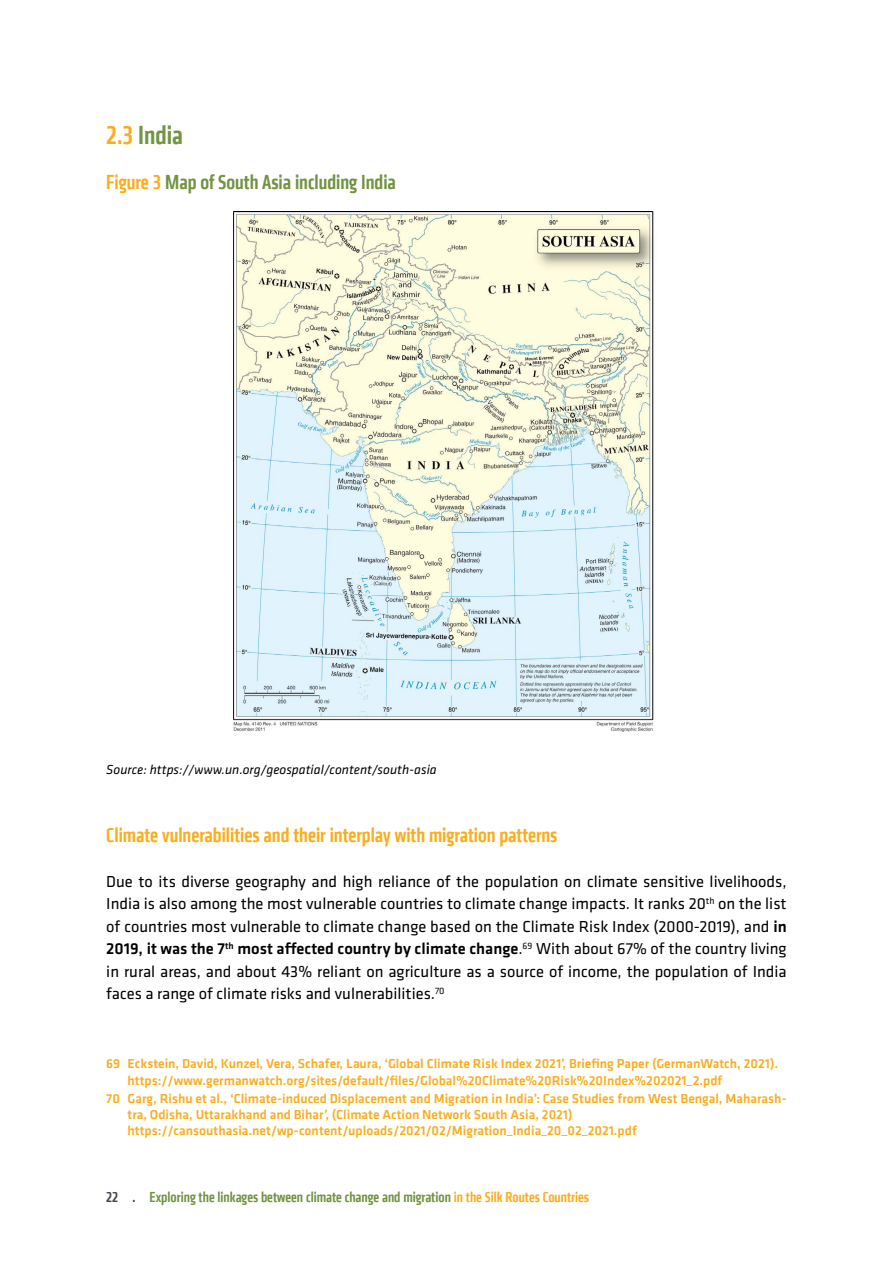
<style>
.page{position:relative;width:893px;height:1263px;background:#fff}
.page>*{position:absolute;margin:0;border:0;box-sizing:border-box;transform-origin:0 0}
.t1{font:500 condensed 27px "Klavika CH";color:#719442}
.t2{font:500 condensed 21px "Klavika CH";color:#fbad1d}
.t3{font:500 condensed 21px "Klavika CH";color:#719442}
.t4{font:16.5px/22.5px "Klavika";color:#000;text-align:justify}
.t5{font:500 condensed 15px "Klavika CH";color:#719442}
.t6{font:500 13.5px/16.2px "Klavika";color:#fbad1d}
.t7{font:italic 13.5px "Klavika";color:#000}
.s1{color:#fbad1d}
.s2{font-weight:500}
.s3{color:#42454f}
</style>
<div class="page">
<img style="left:234px;top:212px;width:420px;height:520px">
<h1 class="t1" style="left:106px;top:118px;width:78px"><span class="s1">2.3</span> India</h1>
<p class="t3" style="left:106px;top:169px;width:291px"><span class="s1">Figure 3</span> Map of South Asia including India</p>
<p class="t7" style="left:106px;top:761px;width:332px">Source: https://www.un.org/geospatial/content/south-asia</p>
<p class="t2" style="left:106px;top:821px;width:453px">Climate vulnerabilities and their interplay with migration patterns</p>
<p class="t4" style="left:106px;top:869px;width:682px">Due to its diverse geography and high reliance of the population on climate sensitive livelihoods, India is also among the most vulnerable countries to climate change impacts. It ranks 20<sup>th</sup> on the list of countries most vulnerable to climate change based on the Climate Risk Index (2000-2019), and <span class="s2">in 2019, it was the 7</span><sup>th</sup> <span class="s2">most affected country by climate change</span>.<sup>69</sup> With about 67% of the country living in rural areas, and about 43% reliant on agriculture as a source of income, the population of India faces a range of climate risks and vulnerabilities.<sup>70</sup></p>
<p class="t6" style="left:128px;top:1055px;width:652px;text-indent:-21px">69 Eckstein, David, Kunzel, Vera, Schafer, Laura, ‘Global Climate Risk Index 2021’, Briefing Paper (GermanWatch, 2021). https://www.germanwatch.org/sites/default/files/Global%20Climate%20Risk%20Index%202021_2.pdf</p>
<p class="t6" style="left:128px;top:1090px;width:661px;text-indent:-21px">70 Garg, Rishu et al., ‘Climate-induced Displacement and Migration in India’: Case Studies from West Bengal, Maharash&shy;tra, Odisha, Uttarakhand and Bihar’, (Climate Action Network South Asia, 2021) https://cansouthasia.net/wp-content/uploads/2021/02/Migration_India_20_02_2021.pdf</p>
<p class="t5" style="left:106px;top:1187px;width:484px"><span class="s3">22 .</span> Exploring the linkages between climate change and migration <span class="s1">in the Silk Routes Countries</span></p>
</div>
